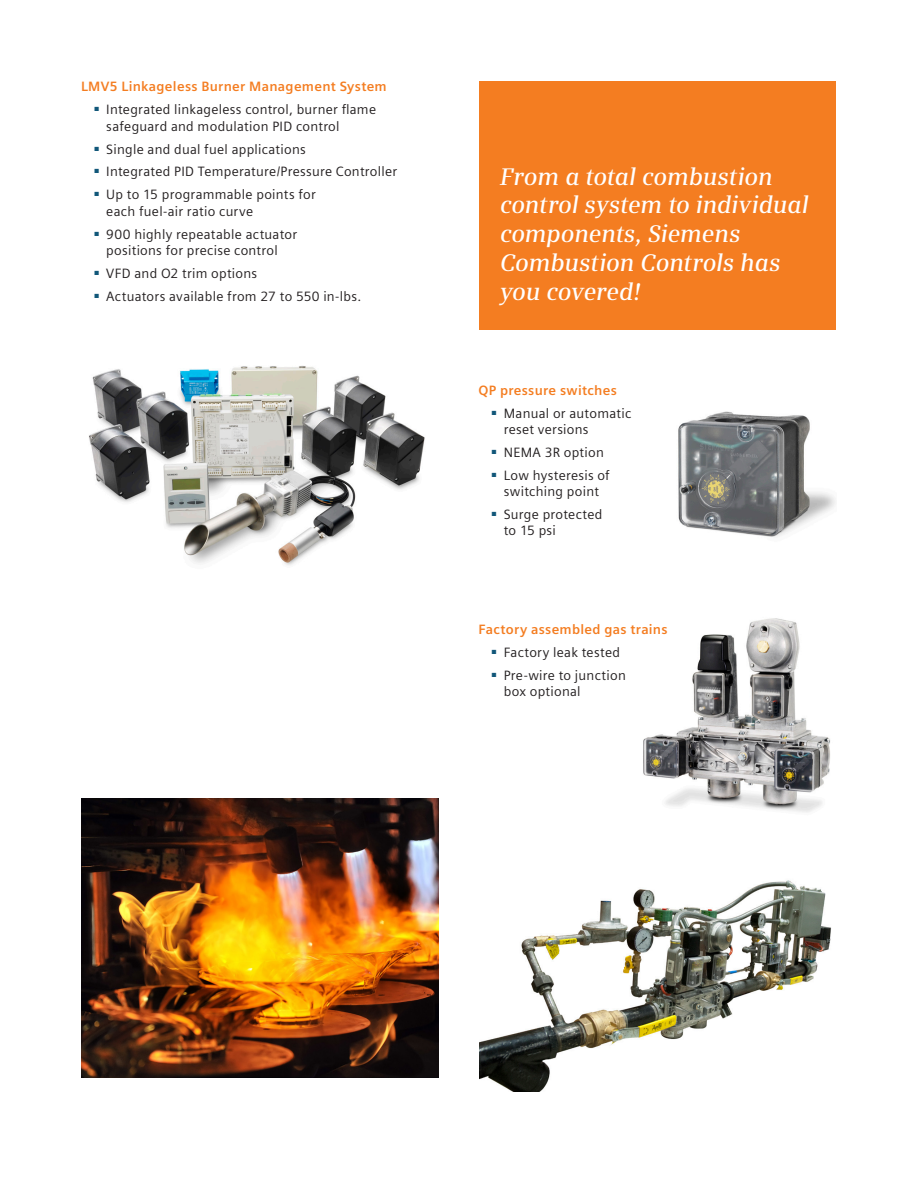
<style>
.page{position:relative;width:918px;height:1188px;background:#fff}
.page>*{position:absolute;margin:0;border:0;box-sizing:border-box;transform-origin:0 0}
.t1{font:italic 600 24px/28.8px "Siemens Serif";letter-spacing:-.01em;color:#fff}
.t2{font:13.5px/16.2px "Siemens Sans";letter-spacing:.02em;color:#231f20}
.t3{font:700 13.5px "Siemens Sans";letter-spacing:.02em;color:#f47d21}
</style>
<div class="page">
<img style="left:643px;top:618px;width:187px;height:195px">
<div style="left:479px;top:81px;width:357px;height:248px;background:#f47d21"></div>
<img style="left:89px;top:366px;width:336px;height:199px">
<img style="left:479px;top:880px;width:352px;height:212px">
<img style="left:678px;top:411px;width:158px;height:126px">
<img style="left:81px;top:799px;width:358px;height:278px">
<h2 class="t3" style="left:81px;top:79px;width:307px">LMV5 Linkageless Burner Management System</h2>
<p class="t2" style="left:106px;top:102px;width:271px;text-indent:-12px"><sup>■</sup> Integrated linkageless control, burner flame safeguard and modulation PID control</p>
<p class="t2" style="left:94px;top:141px;width:213px"><sup>■</sup> Single and dual fuel applications</p>
<p class="t2" style="left:94px;top:164px;width:304px"><sup>■</sup> Integrated PID Temperature/Pressure Controller</p>
<p class="t2" style="left:106px;top:187px;width:211px;text-indent:-12px"><sup>■</sup> Up to 15 programmable points for each fuel-air ratio curve</p>
<p class="t2" style="left:94px;top:226px;width:204px;text-align:center"><sup>■</sup> 900 highly repeatable actuator positions for precise control</p>
<p class="t2" style="left:94px;top:265px;width:164px"><sup>■</sup> VFD and O2 trim options</p>
<p class="t2" style="left:94px;top:288px;width:268px"><sup>■</sup> Actuators available from 27 to 550 in-lbs.</p>
<h3 class="t1" style="left:500px;top:162px;width:310px">From a total combustion control system to individual components, Siemens<br>Combustion Controls has you covered!</h3>
<h2 class="t3" style="left:478px;top:383px;width:140px">QP pressure switches</h2>
<p class="t2" style="left:504px;top:405px;width:129px;text-indent:-12px"><sup>■</sup> Manual or automatic reset versions</p>
<p class="t2" style="left:492px;top:444px;width:113px"><sup>■</sup> NEMA 3R option</p>
<p class="t2" style="left:492px;top:467px;width:119px;text-align:center"><sup>■</sup> Low hysteresis of switching point</p>
<p class="t2" style="left:504px;top:506px;width:100px;text-indent:-12px"><sup>■</sup> Surge protected to 15 psi</p>
<h2 class="t3" style="left:478px;top:622px;width:191px">Factory assembled gas trains</h2>
<p class="t2" style="left:492px;top:645px;width:130px"><sup>■</sup> Factory leak tested</p>
<p class="t2" style="left:504px;top:668px;width:124px;text-indent:-12px"><sup>■</sup> Pre-wire to junction box optional</p>
</div>
